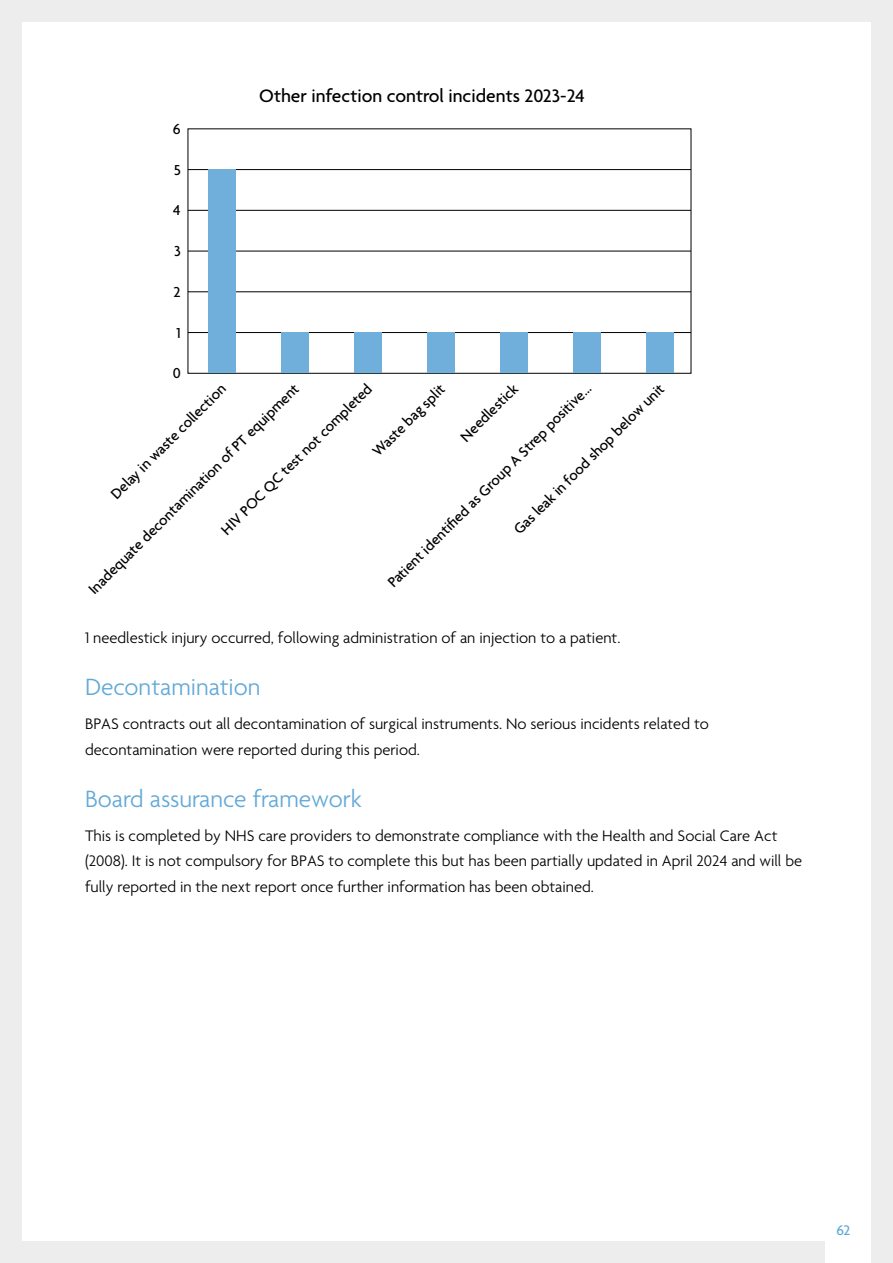
<style>
.page{position:relative;width:893px;height:1263px;background:#fff}
.page>*{position:absolute;margin:0;border:0;box-sizing:border-box;transform-origin:0 0}
.t1{font:300 25.5px "Agenda";color:#62a9d8}
.t2{font:500 19.5px "Agenda";color:#000}
.t3{font:300 16.5px/25.5px "Agenda";color:#000}
.t4{font:500 15.6px "Agenda";color:#000}
.t5{font:500 15px "Agenda";color:#62a9d8}
</style>
<div class="page">
<div style="left:0;top:0;width:893px;height:21px;background:#ededed"></div>
<div style="left:0;top:1242px;width:825px;height:21px;background:#ededed"></div>
<div style="left:0;top:0;width:21px;height:1263px;background:#ededed"></div>
<div style="left:872px;top:0;width:21px;height:1263px;background:#ededed"></div>
<hr style="left:188px;top:292px;width:503px;height:1px;background:#000">
<hr style="left:188px;top:251px;width:503px;height:1px;background:#000">
<hr style="left:188px;top:169px;width:503px;height:1px;background:#000">
<hr style="left:188px;top:332px;width:503px;height:1px;background:#000">
<hr style="left:188px;top:210px;width:503px;height:1px;background:#000">
<div style="left:646px;top:333px;width:28px;height:40px;background:#70afdb"></div>
<div style="left:573px;top:333px;width:28px;height:40px;background:#70afdb"></div>
<div style="left:500px;top:333px;width:28px;height:40px;background:#70afdb"></div>
<div style="left:427px;top:333px;width:28px;height:40px;background:#70afdb"></div>
<div style="left:354px;top:333px;width:28px;height:40px;background:#70afdb"></div>
<div style="left:281px;top:333px;width:27px;height:40px;background:#70afdb"></div>
<div style="left:208px;top:170px;width:27px;height:203px;background:#70afdb"></div>
<p class="t4" style="left:173px;top:121px;width:9px">6</p>
<p class="t4" style="left:174px;top:161px;width:9px">5</p>
<p class="t4" style="left:173px;top:202px;width:9px">4</p>
<p class="t4" style="left:174px;top:243px;width:8px">3</p>
<p class="t4" style="left:174px;top:284px;width:9px">2</p>
<p class="t4" style="left:177px;top:324px;width:6px">1</p>
<p class="t4" style="left:173px;top:365px;width:10px">0</p>
<p class="t2" style="left:259px;top:85px;width:327px">Other infection control incidents 2023-24</p>
<p class="t4" style="left:457px;top:433px;width:76px;rotate:-45deg">N eedlestick</p>
<p class="t4" style="left:218px;top:526px;width:208px;rotate:-45deg">HIV POC Q C test not com pleted</p>
<p class="t4" style="left:510px;top:526px;width:207px;rotate:-45deg">Gas leak in food shop below unit</p>
<p class="t4" style="left:85px;top:586px;width:292px;rotate:-45deg">Inadequate decontam ination of PT equipm ent</p>
<p class="t4" style="left:369px;top:448px;width:97px;rotate:-45deg">W aste bag split</p>
<p class="t4" style="left:107px;top:490px;width:158px;rotate:-45deg">Delay in waste collection</p>
<p class="t4" style="left:384px;top:579px;width:282px;rotate:-45deg">Patient identifi ed as Group A Strep positive…</p>
<p class="t3" style="left:85px;top:626px;width:537px">1 needlestick injury occurred, following administration of an injection to a patient.</p>
<h1 class="t1" style="left:85px;top:673px;width:177px">Decontamination</h1>
<p class="t3" style="left:85px;top:712px;width:625px">BPAS contracts out all decontamination of surgical instruments. No serious incidents related to decontamination were reported during this period.</p>
<h1 class="t1" style="left:85px;top:785px;width:278px">Board assurance framework</h1>
<p class="t3" style="left:85px;top:823px;width:718px">This is completed by NHS care providers to demonstrate compliance with the Health and Social Care Act (2008). It is not compulsory for BPAS to complete this but has been partially updated in April 2024 and will be fully reported in the next report once further information has been obtained.</p>
<p class="t5" style="left:837px;top:1222px;width:15px">62</p>
</div>
